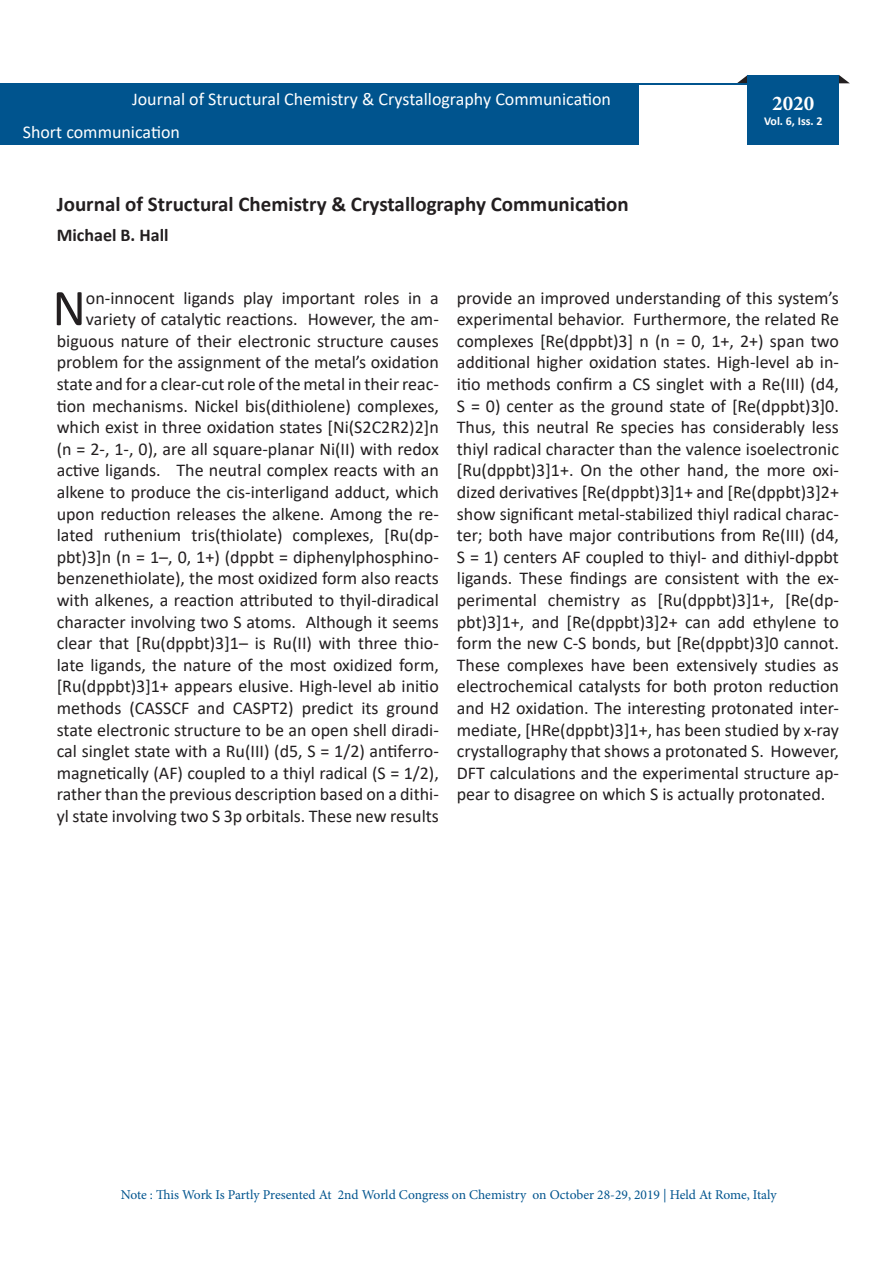
<style>
.page{position:relative;width:893px;height:1263px;background:#fff}
.page>*{position:absolute;margin:0;border:0;box-sizing:border-box;transform-origin:0 0}
.t1{font:52.05px "Calibri";color:#231f20}
.t2{font:700 21px "Calibri";color:#231f20}
.t3{font:700 21px "Minion Pro";color:#fff}
.t4{font:18px/21.6px "Calibri";color:#231f20;text-align:right}
.t5{font:18px "Calibri";color:#fff}
.t6{font:700 18px "Calibri";color:#231f20}
.t7{font:13.5px "Minion Pro";letter-spacing:-.005em;color:#00548e}
.t8{font:700 12px "Calibri";color:#fff}
</style>
<div class="page">
<svg style="left:839px;top:75px;width:11px;height:8px"></svg>
<svg style="left:737px;top:75px;width:11px;height:8px"></svg>
<div style="left:1px;top:83px;width:838px;height:62px;background:#00548e"></div>
<div style="left:639px;top:85px;width:203px;height:60px;background:#fff"></div>
<div style="left:748px;top:75px;width:91px;height:70px;background:#00548e"></div>
<p class="t5" style="left:132px;top:86px;width:481px">Journal of Structural Chemistry &amp; Crystallography Communication</p>
<p class="t5" style="left:23px;top:119px;width:159px">Short communication</p>
<p class="t2" style="left:57px;top:189px;width:573px">Journal of Structural Chemistry &amp; Crystallography Communication</p>
<p class="t6" style="left:57px;top:223px;width:113px">Michael B. Hall</p>
<p class="t3" style="left:772px;top:89px;width:43px">2020</p>
<p class="t8" style="left:764px;top:112px;width:60px">Vol. 6, Iss. 2</p>
<p class="t4" style="left:57px;top:286px;width:384px">on-innocent ligands play important roles in a variety of catalytic reactions. However, the am&shy;biguous nature of their electronic structure causes problem for the assignment of the metal’s oxidation state and for a clear-cut role of the metal in their reac&shy;tion mechanisms. Nickel bis(dithiolene) complexes, which exist in three oxidation states [Ni(S2C2R2)2]n (n = 2-, 1-, 0), are all square-planar Ni(II) with redox active ligands. The neutral complex reacts with an alkene to produce the cis-interligand adduct, which upon reduction releases the alkene. Among the re&shy;lated ruthenium tris(thiolate) complexes, [Ru(dp&shy;pbt)3]n (n = 1–, 0, 1+) (dppbt = diphenylphosphino&shy;benzenethiolate), the most oxidized form also reacts with alkenes, a reaction attributed to thyil-diradical character involving two S atoms. Although it seems clear that [Ru(dppbt)3]1– is Ru(II) with three thio&shy;late ligands, the nature of the most oxidized form, [Ru(dppbt)3]1+ appears elusive. High-level ab initio methods (CASSCF and CASPT2) predict its ground state electronic structure to be an open shell diradi&shy;cal singlet state with a Ru(III) (d5, S = 1/2) antiferro&shy;magnetically (AF) coupled to a thiyl radical (S = 1/2), rather than the previous description based on a dithi&shy;yl state involving two S 3p orbitals. These new results</p>
<p class="t4" style="left:457px;top:286px;width:384px;text-align:justify">provide an improved understanding of this system’s experimental behavior. Furthermore, the related Re complexes [Re(dppbt)3] n (n = 0, 1+, 2+) span two additional higher oxidation states. High-level ab in&shy;itio methods confirm a CS singlet with a Re(III) (d4, S = 0) center as the ground state of [Re(dppbt)3]0.<br>Thus, this neutral Re species has considerably less thiyl radical character than the valence isoelectronic [Ru(dppbt)3]1+. On the other hand, the more oxi&shy;dized derivatives [Re(dppbt)3]1+ and [Re(dppbt)3]2+ show significant metal-stabilized thiyl radical charac&shy;ter; both have major contributions from Re(III) (d4, S = 1) centers AF coupled to thiyl- and dithiyl-dppbt ligands. These findings are consistent with the ex&shy;perimental chemistry as [Ru(dppbt)3]1+, [Re(dp&shy;pbt)3]1+, and [Re(dppbt)3]2+ can add ethylene to form the new C-S bonds, but [Re(dppbt)3]0 cannot.<br>These complexes have been extensively studies as electrochemical catalysts for both proton reduction and H2 oxidation. The interesting protonated inter&shy;mediate, [HRe(dppbt)3]1+, has been studied by x-ray crystallography that shows a protonated S. However, DFT calculations and the experimental structure ap&shy;pear to disagree on which S is actually protonated.</p>
<p class="t1" style="left:52px;top:272px;width:35px">N</p>
<p class="t7" style="left:121px;top:1186px;width:657px">Note : This Work Is Partly Presented At 2nd World Congress on Chemistry on October 28-29, 2019 | Held At Rome, Italy</p>
</div>
